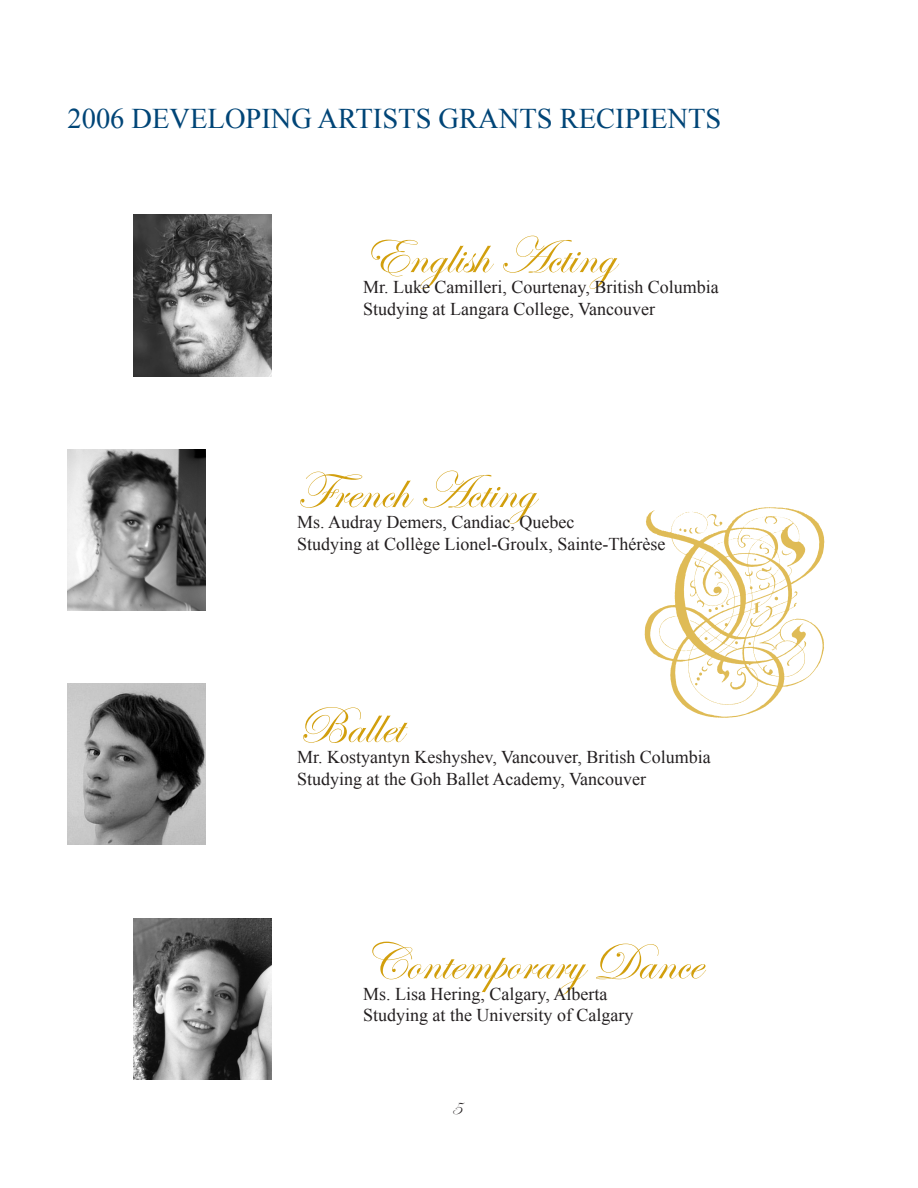
<style>
.page{position:relative;width:918px;height:1188px;background:#fff}
.page>*{position:absolute;margin:0;border:0;box-sizing:border-box;transform-origin:0 0}
.t1{font:52.5px "Edwardian Script ITC";color:#d29f0d}
.t2{font:28.5px "Times New Roman";color:#004577}
.t3{font:21px "Edwardian Script ITC";color:#231f20}
.t4{font:18px/21.6px "Times New Roman";color:#231f20}
</style>
<div class="page">
<img style="left:134px;top:215px;width:137px;height:161px">
<img style="left:68px;top:449px;width:137px;height:161px">
<img style="left:68px;top:684px;width:137px;height:161px">
<img style="left:134px;top:919px;width:137px;height:161px">
<img style="left:645px;top:507px;width:179px;height:210px">
<h2 class="t2" style="left:68px;top:99px;width:655px">2006 DEVELOPING ARTISTS GRANTS RECIPIENTS</h2>
<h1 class="t1" style="left:363px;top:227px;width:253px">English Acting</h1>
<p class="t4" style="left:363px;top:276px;width:357px">Mr. Luke Camilleri, Courtenay, British Columbia<br>Studying at Langara College, Vancouver</p>
<h1 class="t1" style="left:297px;top:462px;width:239px">French Acting</h1>
<p class="t4" style="left:297px;top:511px;width:370px">Ms. Audray Demers, Candiac, Quebec<br>Studying at Collège Lionel-Groulx, Sainte-Thérèse</p>
<h1 class="t1" style="left:297px;top:697px;width:107px">Ballet</h1>
<p class="t4" style="left:297px;top:746px;width:415px">Mr. Kostyantyn Keshyshev, Vancouver, British Columbia<br>Studying at the Goh Ballet Academy, Vancouver</p>
<h1 class="t1" style="left:363px;top:933px;width:340px">Contemporary Dance</h1>
<p class="t4" style="left:363px;top:983px;width:272px">Ms. Lisa Hering, Calgary, Alberta<br>Studying at the University of Calgary</p>
<p class="t3" style="left:451px;top:1096px;width:12px">5</p>
</div>
